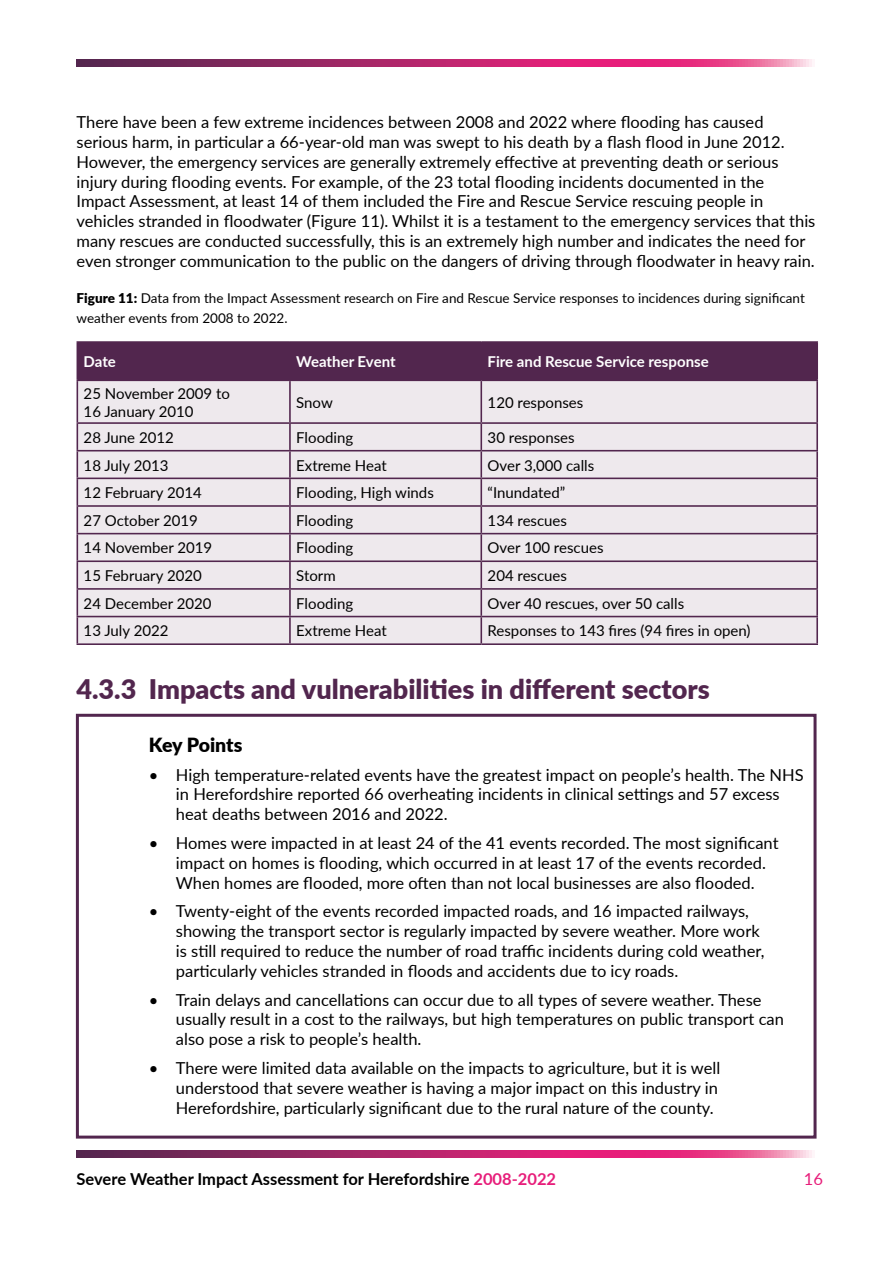
<style>
.page{position:relative;width:893px;height:1263px;background:#fff}
.page>*{position:absolute;margin:0;border:0;box-sizing:border-box;transform-origin:0 0}
.Subheading{font:900 27px "Lato";color:#52264e}
.t1{font:900 19.5px "Lato";letter-spacing:-.005em;color:#000}
.t2{font:16.5px/19.8px "Lato";color:#000}
.t3{font:700 16.5px "Lato";color:#000}
.t4{font:16.5px "Lato";color:#e71d7a}
.t5{font:15px "Lato";color:#000}
.t6{font:700 15px "Lato";color:#fff}
.t7{font:13.5px/19.8px "Lato";color:#000}
.s1{font-weight:900}
.s2{color:#e71d7a}
</style>
<div class="page">
<svg style="left:77px;top:1150px;width:735px;height:7px;background:#b53172"></svg>
<svg style="left:77px;top:60px;width:735px;height:6px;background:#b53172"></svg>
<div style="left:78px;top:343px;width:738px;height:36px;background:#52264e"></div>
<div style="left:78px;top:381px;width:738px;height:262px;background:#eee9ed"></div>
<hr style="left:77px;top:341px;width:213px;height:2px;background:#52264e">
<hr style="left:77px;top:343px;width:1px;height:36px;background:#52264e">
<hr style="left:290px;top:341px;width:191px;height:2px;background:#52264e">
<hr style="left:289px;top:343px;width:2px;height:36px;background:#52264e">
<hr style="left:481px;top:341px;width:337px;height:2px;background:#52264e">
<hr style="left:480px;top:343px;width:2px;height:36px;background:#52264e">
<hr style="left:816px;top:343px;width:2px;height:36px;background:#52264e">
<hr style="left:77px;top:379px;width:213px;height:2px;background:#52264e">
<hr style="left:290px;top:379px;width:191px;height:2px;background:#52264e">
<hr style="left:481px;top:379px;width:337px;height:2px;background:#52264e">
<hr style="left:77px;top:381px;width:1px;height:41px;background:#52264e">
<hr style="left:289px;top:381px;width:2px;height:41px;background:#52264e">
<hr style="left:480px;top:381px;width:2px;height:41px;background:#52264e">
<hr style="left:816px;top:381px;width:2px;height:41px;background:#52264e">
<hr style="left:77px;top:422px;width:213px;height:2px;background:#52264e">
<hr style="left:290px;top:422px;width:191px;height:2px;background:#52264e">
<hr style="left:289px;top:424px;width:2px;height:26px;background:#52264e">
<hr style="left:481px;top:422px;width:337px;height:2px;background:#52264e">
<hr style="left:480px;top:424px;width:2px;height:26px;background:#52264e">
<hr style="left:816px;top:424px;width:2px;height:26px;background:#52264e">
<hr style="left:77px;top:450px;width:213px;height:1px;background:#52264e">
<hr style="left:290px;top:450px;width:191px;height:1px;background:#52264e">
<hr style="left:289px;top:451px;width:2px;height:26px;background:#52264e">
<hr style="left:481px;top:450px;width:337px;height:1px;background:#52264e">
<hr style="left:480px;top:451px;width:2px;height:26px;background:#52264e">
<hr style="left:816px;top:451px;width:2px;height:26px;background:#52264e">
<hr style="left:77px;top:477px;width:213px;height:2px;background:#52264e">
<hr style="left:290px;top:477px;width:191px;height:2px;background:#52264e">
<hr style="left:289px;top:479px;width:2px;height:26px;background:#52264e">
<hr style="left:481px;top:477px;width:337px;height:2px;background:#52264e">
<hr style="left:480px;top:479px;width:2px;height:26px;background:#52264e">
<hr style="left:816px;top:479px;width:2px;height:26px;background:#52264e">
<hr style="left:77px;top:505px;width:213px;height:2px;background:#52264e">
<hr style="left:290px;top:505px;width:191px;height:2px;background:#52264e">
<hr style="left:289px;top:507px;width:2px;height:26px;background:#52264e">
<hr style="left:481px;top:505px;width:337px;height:2px;background:#52264e">
<hr style="left:480px;top:507px;width:2px;height:26px;background:#52264e">
<hr style="left:816px;top:507px;width:2px;height:26px;background:#52264e">
<hr style="left:77px;top:533px;width:213px;height:1px;background:#52264e">
<hr style="left:290px;top:533px;width:191px;height:1px;background:#52264e">
<hr style="left:289px;top:534px;width:2px;height:26px;background:#52264e">
<hr style="left:481px;top:533px;width:337px;height:1px;background:#52264e">
<hr style="left:480px;top:534px;width:2px;height:26px;background:#52264e">
<hr style="left:816px;top:534px;width:2px;height:26px;background:#52264e">
<hr style="left:77px;top:560px;width:213px;height:2px;background:#52264e">
<hr style="left:290px;top:560px;width:191px;height:2px;background:#52264e">
<hr style="left:289px;top:562px;width:2px;height:26px;background:#52264e">
<hr style="left:481px;top:560px;width:337px;height:2px;background:#52264e">
<hr style="left:480px;top:562px;width:2px;height:26px;background:#52264e">
<hr style="left:816px;top:562px;width:2px;height:26px;background:#52264e">
<hr style="left:77px;top:588px;width:213px;height:2px;background:#52264e">
<hr style="left:290px;top:588px;width:191px;height:2px;background:#52264e">
<hr style="left:289px;top:590px;width:2px;height:26px;background:#52264e">
<hr style="left:481px;top:588px;width:337px;height:2px;background:#52264e">
<hr style="left:480px;top:590px;width:2px;height:26px;background:#52264e">
<hr style="left:816px;top:590px;width:2px;height:26px;background:#52264e">
<hr style="left:77px;top:616px;width:213px;height:1px;background:#52264e">
<svg style="left:77px;top:424px;width:1px;height:219px"></svg>
<hr style="left:290px;top:616px;width:191px;height:1px;background:#52264e">
<hr style="left:289px;top:617px;width:2px;height:26px;background:#52264e">
<hr style="left:481px;top:616px;width:337px;height:1px;background:#52264e">
<hr style="left:480px;top:617px;width:2px;height:26px;background:#52264e">
<hr style="left:816px;top:617px;width:2px;height:26px;background:#52264e">
<hr style="left:77px;top:643px;width:213px;height:2px;background:#52264e">
<hr style="left:290px;top:643px;width:191px;height:2px;background:#52264e">
<hr style="left:481px;top:643px;width:337px;height:2px;background:#52264e">
<div style="left:76px;top:714px;width:740px;height:424px;border:3px solid #52264e"></div>
<p class="t2" style="left:77px;top:111px;width:740px">There have been a few extreme incidences between 2008 and 2022 where flooding has caused serious harm, in particular a 66-year-old man was swept to his death by a flash flood in June 2012.<br>However, the emergency services are generally extremely effective at preventing death or serious injury during flooding events. For example, of the 23 total flooding incidents documented in the Impact Assessment, at least 14 of them included the Fire and Rescue Service rescuing people in vehicles stranded in floodwater (Figure 11). Whilst it is a testament to the emergency services that this many rescues are conducted successfully, this is an extremely high number and indicates the need for even stronger communication to the public on the dangers of driving through floodwater in heavy rain.</p>
<p class="t7" style="left:77px;top:287px;width:730px"><span class="s1">Figure 11:</span> Data from the Impact Assessment research on Fire and Rescue Service responses to incidences during significant weather events from 2008 to 2022.</p>
<p class="t6" style="left:84px;top:351px;width:34px">Date</p>
<p class="t6" style="left:296px;top:351px;width:101px">Weather Event</p>
<p class="t6" style="left:488px;top:351px;width:223px">Fire and Rescue Service response</p>
<p class="t5" style="left:84px;top:383px;width:148px">25 November 2009 to</p>
<p class="t5" style="left:84px;top:401px;width:111px">16 January 2010</p>
<p class="t5" style="left:296px;top:392px;width:38px">Snow</p>
<p class="t5" style="left:488px;top:392px;width:97px">120 responses</p>
<p class="t5" style="left:84px;top:427px;width:92px">28 June 2012</p>
<p class="t5" style="left:296px;top:427px;width:59px">Flooding</p>
<p class="t5" style="left:488px;top:427px;width:88px">30 responses</p>
<p class="t5" style="left:84px;top:454px;width:86px">18 July 2013</p>
<p class="t5" style="left:296px;top:454px;width:92px">Extreme Heat</p>
<p class="t5" style="left:488px;top:454px;width:108px">Over 3,000 calls</p>
<p class="t5" style="left:84px;top:482px;width:120px">12 February 2014</p>
<p class="t5" style="left:296px;top:482px;width:139px">Flooding, High winds</p>
<p class="t5" style="left:488px;top:482px;width:79px">“Inundated”</p>
<p class="t5" style="left:84px;top:510px;width:116px">27 October 2019</p>
<p class="t5" style="left:296px;top:510px;width:59px">Flooding</p>
<p class="t5" style="left:488px;top:510px;width:81px">134 rescues</p>
<p class="t5" style="left:84px;top:537px;width:130px">14 November 2019</p>
<p class="t5" style="left:296px;top:537px;width:59px">Flooding</p>
<p class="t5" style="left:488px;top:537px;width:117px">Over 100 rescues</p>
<p class="t5" style="left:84px;top:565px;width:120px">15 February 2020</p>
<p class="t5" style="left:296px;top:565px;width:41px">Storm</p>
<p class="t5" style="left:488px;top:565px;width:81px">204 rescues</p>
<p class="t5" style="left:84px;top:593px;width:129px">24 December 2020</p>
<p class="t5" style="left:296px;top:593px;width:59px">Flooding</p>
<p class="t5" style="left:488px;top:593px;width:198px">Over 40 rescues, over 50 calls</p>
<p class="t5" style="left:84px;top:620px;width:86px">13 July 2022</p>
<p class="t5" style="left:296px;top:620px;width:92px">Extreme Heat</p>
<p class="t5" style="left:488px;top:620px;width:264px">Responses to 143 fires (94 fires in open)</p>
<p class="Subheading" style="left:77px;top:669px;width:635px">4.3.3 Impacts and vulnerabilities in different sectors</p>
<p class="t1" style="left:149px;top:730px;width:95px">Key Points</p>
<p class="t2" style="left:176px;top:764px;width:629px;text-indent:-27px">• High temperature-related events have the greatest impact on people’s health. The NHS in Herefordshire reported 66 overheating incidents in clinical settings and 57 excess heat deaths between 2016 and 2022.</p>
<p class="t2" style="left:176px;top:832px;width:604px;text-indent:-27px">• Homes were impacted in at least 24 of the 41 events recorded. The most significant impact on homes is flooding, which occurred in at least 17 of the events recorded.<br>When homes are flooded, more often than not local businesses are also flooded.</p>
<p class="t2" style="left:176px;top:901px;width:590px;text-indent:-27px">• Twenty-eight of the events recorded impacted roads, and 16 impacted railways, showing the transport sector is regularly impacted by severe weather. More work is still required to reduce the number of road traffic incidents during cold weather, particularly vehicles stranded in floods and accidents due to icy roads.</p>
<p class="t2" style="left:176px;top:989px;width:610px;text-indent:-27px">• Train delays and cancellations can occur due to all types of severe weather. These usually result in a cost to the railways, but high temperatures on public transport can also pose a risk to people’s health.</p>
<p class="t2" style="left:176px;top:1057px;width:546px;text-indent:-27px">• There were limited data available on the impacts to agriculture, but it is well understood that severe weather is having a major impact on this industry in<br>Herefordshire, particularly significant due to the rural nature of the county.</p>
<p class="t3" style="left:77px;top:1167px;width:481px">Severe Weather Impact Assessment for Herefordshire <span class="s2">2008-2022</span></p>
<p class="t4" style="left:804px;top:1167px;width:21px">16</p>
</div>
